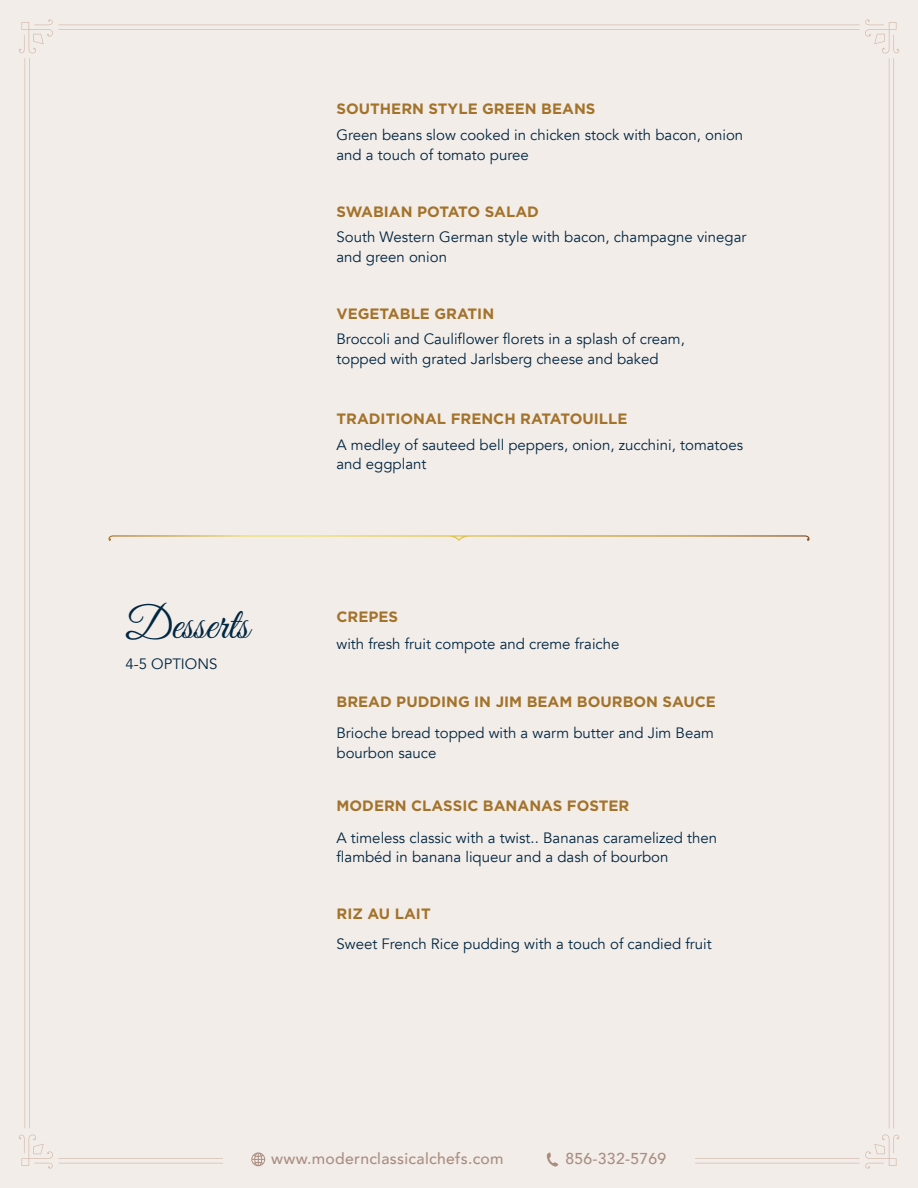
<style>
.page{position:relative;width:918px;height:1188px;background:#f3edea}
.page>*{position:absolute;margin:0;border:0;box-sizing:border-box;transform-origin:0 0}
.t1{font:45px "Great Vibes";color:#012741}
.t2{font:500 15.75px "Avenir";letter-spacing:.02em;color:#a98e81}
.t3{font:15px/19.5px "Avenir";color:#012741}
.t4{font:700 15px "Gotham";color:#a4732a}
</style>
<div class="page">
<hr style="left:29px;top:58px;width:1px;height:1071px;background:#d6bfb0">
<hr style="left:24px;top:58px;width:1px;height:1071px;background:#d6bfb0">
<hr style="left:893px;top:58px;width:1px;height:1071px;background:#d6bfb0">
<hr style="left:889px;top:58px;width:1px;height:1071px;background:#d6bfb0">
<svg style="left:19px;top:19px;width:880px;height:35px"></svg>
<svg style="left:108px;top:535px;width:702px;height:6px"></svg>
<svg style="left:19px;top:1134px;width:880px;height:35px"></svg>
<p class="t4" style="left:337px;top:99px;width:260px">SOUTHERN STYLE GREEN BEANS</p>
<p class="t3" style="left:337px;top:126px;width:408px">Green beans slow cooked in chicken stock with bacon, onion and a touch of tomato puree</p>
<p class="t4" style="left:337px;top:201px;width:204px">SWABIAN POTATO SALAD</p>
<p class="t3" style="left:337px;top:228px;width:412px">South Western German style with bacon, champagne vinegar and green onion</p>
<p class="t4" style="left:337px;top:303px;width:159px">VEGETABLE GRATIN</p>
<p class="t3" style="left:337px;top:330px;width:350px">Broccoli and Cauliflower florets in a splash of cream, topped with grated Jarlsberg cheese and baked</p>
<p class="t4" style="left:337px;top:409px;width:292px">TRADITIONAL FRENCH RATATOUILLE</p>
<p class="t3" style="left:337px;top:435px;width:408px">A medley of sauteed bell peppers, onion, zucchini, tomatoes and eggplant</p>
<h1 class="t1" style="left:126px;top:600px;width:125px">Desserts</h1>
<p class="t4" style="left:337px;top:606px;width:63px">CREPES</p>
<p class="t3" style="left:337px;top:634px;width:285px">with fresh fruit compote and creme fraiche</p>
<p class="t3" style="left:125px;top:654px;width:94px">4-5 OPTIONS</p>
<p class="t4" style="left:337px;top:692px;width:381px">BREAD PUDDING IN JIM BEAM BOURBON SAUCE</p>
<p class="t3" style="left:337px;top:724px;width:379px">Brioche bread topped with a warm butter and Jim Beam bourbon sauce</p>
<p class="t4" style="left:337px;top:796px;width:294px">MODERN CLASSIC BANANAS FOSTER</p>
<p class="t3" style="left:337px;top:828px;width:382px">A timeless classic with a twist.. Bananas caramelized then flambéd in banana liqueur and a dash of bourbon</p>
<p class="t4" style="left:337px;top:903px;width:96px">RIZ AU LAIT</p>
<p class="t3" style="left:337px;top:934px;width:377px">Sweet French Rice pudding with a touch of candied fruit</p>
<p class="t2" style="left:271px;top:1145px;width:234px">www.modernclassicalchefs.com</p>
<p class="t2" style="left:565px;top:1145px;width:102px">856-332-5769</p>
</div>
